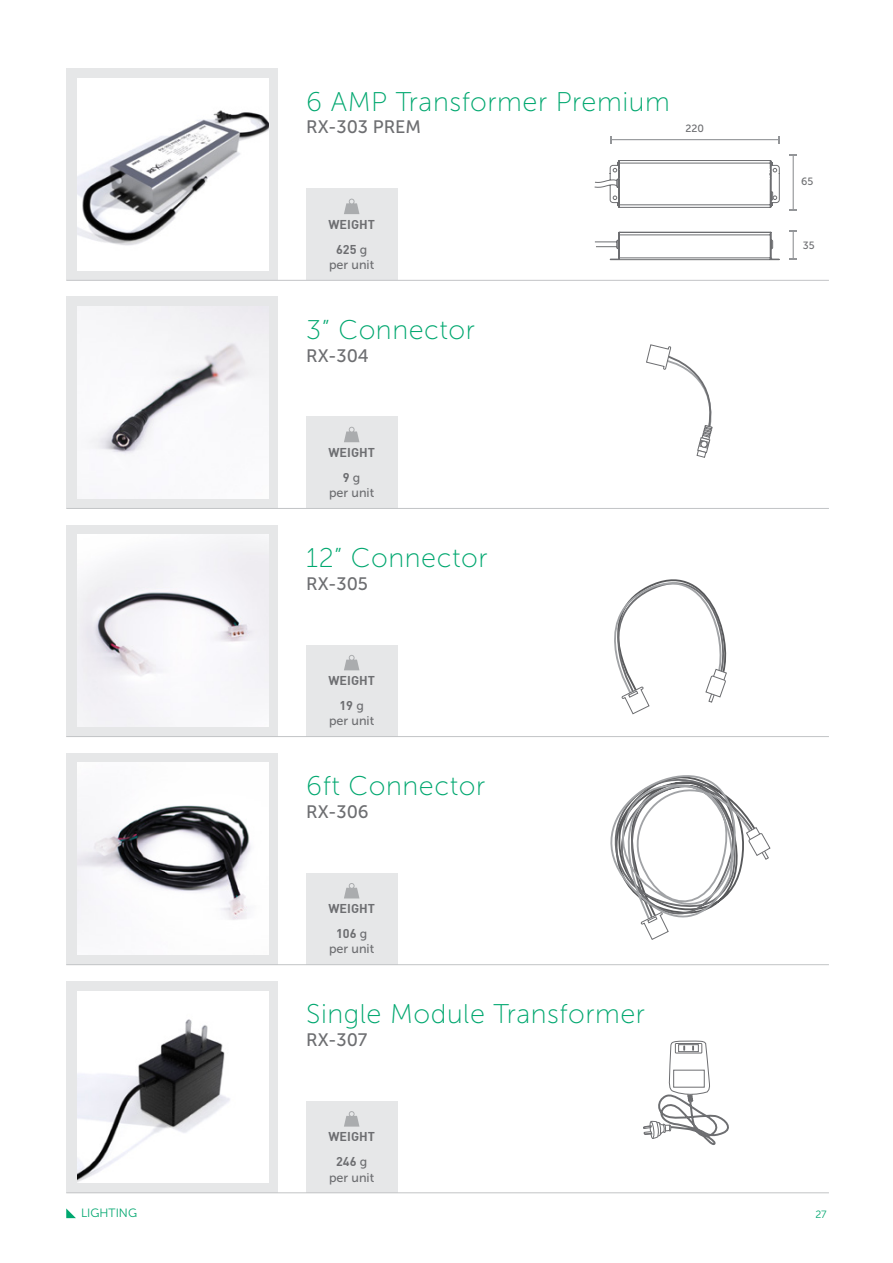
<style>
.page{position:relative;width:893px;height:1263px;background:#fff}
.page>*{position:absolute;margin:0;border:0;box-sizing:border-box;transform-origin:0 0}
.t1{font:27px "Museo Sans 100";letter-spacing:.02em;color:#00a76f}
.t2{font:18px "Museo Sans 500";color:#6d6e71}
.t3{font:12.6px "DIN Bold";color:#6d6e71}
.t4{font:12.6px "Museo Sans 500";color:#6d6e71}
.t5{font:12px "Museo Sans 300";color:#00a76f}
.t6{font:10.5px "Museo Sans 500";color:#6d6e71}
.t7{font:10.5px "Museo Sans 300";color:#00a76f}
.s1{font-family:"Museo Sans 500"}
</style>
<div class="page">
<svg style="left:610px;top:775px;width:161px;height:165px"></svg>
<svg style="left:643px;top:1040px;width:86px;height:105px"></svg>
<div style="left:673px;top:1070px;width:32px;height:17px;border:1px solid #6d6e71"></div>
<svg style="left:646px;top:344px;width:67px;height:114px"></svg>
<div style="left:700px;top:440px;width:8px;height:8px;border:1px solid #6d6e71;border-radius:3px"></div>
<svg style="left:614px;top:579px;width:113px;height:136px"></svg>
<hr style="left:611px;top:139px;width:168px;height:1px;background:#939598">
<svg style="left:789px;top:231px;width:8px;height:29px"></svg>
<hr style="left:793px;top:155px;width:1px;height:55px;background:#939598">
<svg style="left:595px;top:232px;width:185px;height:28px"></svg>
<svg style="left:594px;top:160px;width:186px;height:48px"></svg>
<svg style="left:66px;top:1208px;width:10px;height:10px"></svg>
<div style="left:66px;top:296px;width:212px;height:212px;background:#e6e7e8"></div>
<img style="left:77px;top:307px;width:192px;height:191px">
<div style="left:66px;top:525px;width:212px;height:211px;background:#e6e7e8"></div>
<img style="left:77px;top:535px;width:192px;height:191px">
<div style="left:66px;top:753px;width:212px;height:212px;background:#e6e7e8"></div>
<img style="left:77px;top:763px;width:192px;height:191px">
<div style="left:66px;top:981px;width:212px;height:212px;background:#e6e7e8"></div>
<img style="left:77px;top:991px;width:192px;height:191px">
<div style="left:306px;top:416px;width:92px;height:92px;background:#e6e7e8"></div>
<svg style="left:344px;top:427px;width:15px;height:15px"></svg>
<div style="left:306px;top:644px;width:92px;height:92px;background:#e6e7e8"></div>
<svg style="left:344px;top:655px;width:15px;height:15px"></svg>
<div style="left:306px;top:873px;width:92px;height:92px;background:#e6e7e8"></div>
<svg style="left:344px;top:883px;width:15px;height:15px"></svg>
<div style="left:306px;top:1101px;width:92px;height:92px;background:#e6e7e8"></div>
<svg style="left:344px;top:1111px;width:15px;height:15px"></svg>
<hr style="left:66px;top:508px;width:763px;height:1px;background:#c2c4c6">
<hr style="left:66px;top:736px;width:763px;height:1px;background:#c2c4c6">
<hr style="left:66px;top:964px;width:763px;height:1px;background:#c2c4c6">
<hr style="left:66px;top:1192px;width:763px;height:1px;background:#c2c4c6">
<div style="left:66px;top:68px;width:212px;height:212px;background:#e6e7e8"></div>
<img style="left:77px;top:79px;width:192px;height:191px">
<div style="left:306px;top:188px;width:92px;height:92px;background:#e6e7e8"></div>
<svg style="left:344px;top:199px;width:15px;height:15px"></svg>
<hr style="left:66px;top:280px;width:763px;height:1px;background:#c2c4c6">
<p class="t1" style="left:306px;top:87px;width:365px">6 AMP Transformer Premium</p>
<p class="t2" style="left:306px;top:117px;width:116px">RX-303 PREM</p>
<p class="t6" style="left:686px;top:123px;width:20px">220</p>
<p class="t3" style="left:328px;top:216px;width:48px">WEIGHT</p>
<p class="t3" style="left:336px;top:241px;width:33px">625 <span class="s1">g</span></p>
<p class="t4" style="left:329px;top:258px;width:47px">per unit</p>
<p class="t1" style="left:306px;top:316px;width:170px">3” Connector</p>
<p class="t2" style="left:306px;top:346px;width:64px">RX-304</p>
<p class="t3" style="left:328px;top:444px;width:48px">WEIGHT</p>
<p class="t3" style="left:343px;top:469px;width:19px">9 <span class="s1">g</span></p>
<p class="t4" style="left:329px;top:486px;width:47px">per unit</p>
<p class="t1" style="left:306px;top:544px;width:183px">12” Connector</p>
<p class="t2" style="left:306px;top:574px;width:63px">RX-305</p>
<p class="t3" style="left:328px;top:672px;width:48px">WEIGHT</p>
<p class="t3" style="left:339px;top:697px;width:26px">19 <span class="s1">g</span></p>
<p class="t4" style="left:329px;top:714px;width:47px">per unit</p>
<p class="t1" style="left:306px;top:772px;width:181px">6ft Connector</p>
<p class="t2" style="left:306px;top:802px;width:64px">RX-306</p>
<p class="t3" style="left:328px;top:900px;width:48px">WEIGHT</p>
<p class="t3" style="left:336px;top:925px;width:33px">106 <span class="s1">g</span></p>
<p class="t4" style="left:329px;top:942px;width:47px">per unit</p>
<p class="t1" style="left:306px;top:1000px;width:340px">Single Module Transformer</p>
<p class="t2" style="left:306px;top:1030px;width:63px">RX-307</p>
<p class="t3" style="left:328px;top:1128px;width:48px">WEIGHT</p>
<p class="t3" style="left:336px;top:1154px;width:33px">246 <span class="s1">g</span></p>
<p class="t4" style="left:329px;top:1170px;width:47px">per unit</p>
<p class="t6" style="left:801px;top:175px;width:14px">65</p>
<p class="t6" style="left:803px;top:239px;width:13px">35</p>
<p class="t5" style="left:81px;top:1207px;width:58px">LIGHTING</p>
<p class="t7" style="left:815px;top:1208px;width:13px">27</p>
</div>
